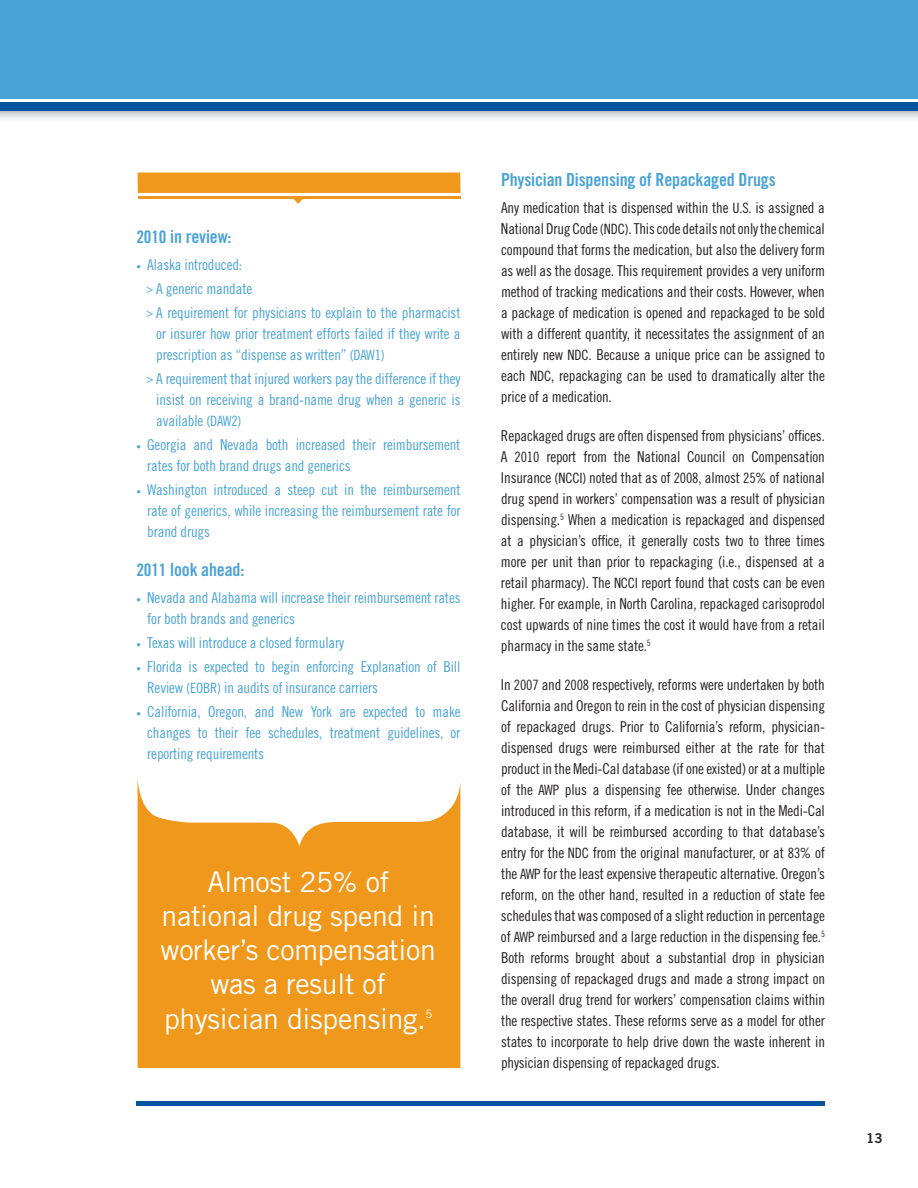
<style>
.page{position:relative;width:918px;height:1188px;background:#fff}
.page>*{position:absolute;margin:0;border:0;box-sizing:border-box;transform-origin:0 0}
.t1{font:28.5px/34.2px "Trade Gothic";letter-spacing:-.01em;color:#fff;text-align:center}
.t2{font:18px "Trade Gothic Bold Cond Twenty";letter-spacing:-.01em;color:#4aa3d5}
.t3{font:15px/21px "Trade Gothic Cond Eighteen";letter-spacing:-.01em;color:#231f20;text-align:justify}
.t4{font:15px/21px "Trade Gothic Cond Eighteen";letter-spacing:-.01em;color:#4aa3d5}
.t5{font:13.5px "Trade Gothic Bold Two";color:#231f20}
.t6{font:11.4px "Trade Gothic";color:#fff}
.s1{font-size:17.25px}
.s2{font-size:9px}
.s3{font-size:12px}
.s4{font-size:14.25px}
.s5{font-size:27.75px}
</style>
<div class="page">
<svg style="left:0;top:110px;width:918px;height:9px;background:#c3cdd6"></svg>
<div style="left:0;top:102px;width:918px;height:8px;background:#01549d"></div>
<div style="left:0;top:0;width:918px;height:99px;background:#4aa3d5"></div>
<hr style="left:136px;top:1101px;width:689px;height:4px;background:#01549d">
<div style="left:138px;top:172px;width:323px;height:21px;background:#f0981b"></div>
<hr style="left:138px;top:196px;width:322px;height:3px;background:#f0981b">
<svg style="left:293px;top:199px;width:10px;height:5px"></svg>
<svg style="left:138px;top:776px;width:323px;height:292px;fill:#f0981b"></svg>
<p class="t2" style="left:136px;top:226px;width:97px"><span class="s1">2010</span> in review:</p>
<p class="t4" style="left:146px;top:253px;width:316px;line-height:24px;text-indent:-10px"><span class="s2">•</span> Alaska introduced:<br><span class="s3">&gt;</span> A generic mandate<br><span class="s3">&gt;</span> A requirement for physicians to explain to the pharmacist</p>
<p class="t4" style="left:156px;top:323px;width:306px">or insurer how prior treatment efforts failed if they write a prescription as “dispense as written” <span class="s4">(DAW1)</span></p>
<p class="t4" style="left:156px;top:368px;width:306px;text-align:justify;text-indent:-10px"><span class="s3">&gt;</span> A requirement that injured workers pay the difference if they insist on receiving a brand-name drug when a generic is available <span class="s4">(DAW2)</span></p>
<p class="t4" style="left:147px;top:434px;width:315px;text-indent:-11px"><span class="s2">•</span> Georgia and Nevada both increased their reimbursement rates for both brand drugs and generics</p>
<p class="t4" style="left:147px;top:479px;width:315px;text-align:justify;text-indent:-11px"><span class="s2">•</span> Washington introduced a steep cut in the reimbursement rate of generics, while increasing the reimbursement rate for brand drugs</p>
<p class="t2" style="left:136px;top:559px;width:109px"><span class="s1">2011</span> look ahead:</p>
<p class="t4" style="left:147px;top:587px;width:315px;text-indent:-11px"><span class="s2">•</span> Nevada and Alabama will increase their reimbursement rates for both brands and generics</p>
<p class="t4" style="left:136px;top:632px;width:209px"><span class="s2">•</span> Texas will introduce a closed formulary</p>
<p class="t4" style="left:147px;top:656px;width:315px;text-indent:-11px"><span class="s2">•</span> Florida is expected to begin enforcing Explanation of Bill<br>Review <span class="s4">(EOBR)</span> in audits of insurance carriers</p>
<p class="t4" style="left:147px;top:701px;width:315px;text-align:justify;text-indent:-11px"><span class="s2">•</span> California, Oregon, and New York are expected to make changes to their fee schedules, treatment guidelines, or reporting requirements</p>
<h1 class="t1" style="left:161px;top:864px;width:277px">Almost <span class="s5">25%</span> of national drug spend in worker’s compensation was a result of physician dispensing.</h1>
<p class="t6" style="left:426px;top:1007px;width:8px">5</p>
<p class="t2" style="left:501px;top:169px;width:276px">Physician Dispensing of Repackaged Drugs</p>
<p class="t3" style="left:501px;top:197px;width:326px">Any medication that is dispensed within the <span class="s4">U.S.</span> is assigned a National Drug Code <span class="s4">(NDC)</span>. This code details not only the chemical compound that forms the medication, but also the delivery form as well as the dosage. This requirement provides a very uniform method of tracking medications and their costs. However, when a package of medication is opened and repackaged to be sold with a different quantity, it necessitates the assignment of an entirely new <span class="s4">NDC</span>. Because a unique price can be assigned to each <span class="s4">NDC</span>, repackaging can be used to dramatically alter the price of a medication.</p>
<p class="t3" style="left:501px;top:425px;width:326px">Repackaged drugs are often dispensed from physicians’ offices.<br>A <span class="s4">2010</span> report from the National Council on Compensation Insurance <span class="s4">(NCCI)</span> noted that as of <span class="s4">2008</span>, almost <span class="s4">25%</span> of national drug spend in workers’ compensation was a result of physician dispensing.<sup>5</sup> When a medication is repackaged and dispensed at a physician’s office, it generally costs two to three times more per unit than prior to repackaging (i.e., dispensed at a retail pharmacy). The <span class="s4">NCCI</span> report found that costs can be even higher. For example, in North Carolina, repackaged carisoprodol cost upwards of nine times the cost it would have from a retail pharmacy in the same state.<sup>5</sup></p>
<p class="t3" style="left:501px;top:674px;width:326px">In <span class="s4">2007</span> and <span class="s4">2008</span> respectively, reforms were undertaken by both California and Oregon to rein in the cost of physician dispensing of repackaged drugs. Prior to California’s reform, physician&shy;dispensed drugs were reimbursed either at the rate for that product in the Medi-Cal database (if one existed) or at a multiple of the <span class="s4">AWP</span> plus a dispensing fee otherwise. Under changes introduced in this reform, if a medication is not in the Medi-Cal database, it will be reimbursed according to that database’s entry for the <span class="s4">NDC</span> from the original manufacturer, or at <span class="s4">83%</span> of the <span class="s4">AWP</span> for the least expensive therapeutic alternative. Oregon’s reform, on the other hand, resulted in a reduction of state fee schedules that was composed of a slight reduction in percentage of <span class="s4">AWP</span> reimbursed and a large reduction in the dispensing fee.<sup>5<br></sup>Both reforms brought about a substantial drop in physician dispensing of repackaged drugs and made a strong impact on the overall drug trend for workers’ compensation claims within the respective states. These reforms serve as a model for other states to incorporate to help drive down the waste inherent in physician dispensing of repackaged drugs.</p>
<p class="t5" style="left:866px;top:1130px;width:18px">13</p>
</div>
